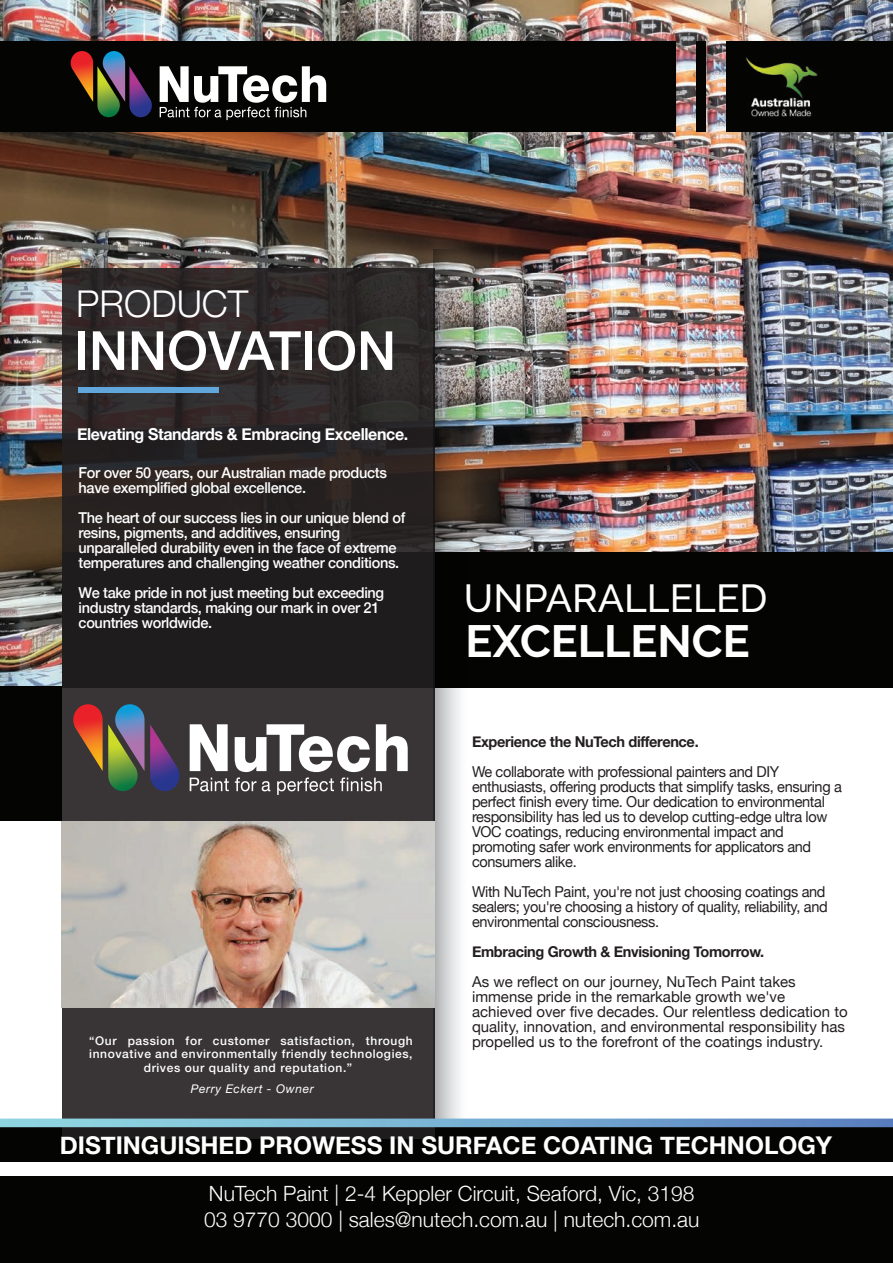
<style>
.page{position:relative;width:893px;height:1263px;background:#fff}
.page>*{position:absolute;margin:0;border:0;box-sizing:border-box;transform-origin:0 0}
.t1{font:500 54px "Helvetica Neue";color:#fff}
.t2{font:700 45px "Raleway";color:#fff}
.t3{font:500 39px "Raleway";color:#fff}
.t4{font:300 36.9px "Helvetica Neue";color:#fff}
.t5{font:700 24.45px "Helvetica Neue";color:#fff}
.t6{font:300 21px/25.2px "Helvetica Neue";color:#fff}
.t7{font:700 16.5px "Helvetica Neue";letter-spacing:-.025em;color:#fff}
.t8{font:15px/15px "Helvetica Neue";letter-spacing:-.025em;color:#231f20}
.t9{font:500 15px/15px "Helvetica Neue";letter-spacing:-.025em;color:#fff}
.t10{font:15px/15px "Helvetica Neue";color:#231f20}
.t11{font:700 15px "Helvetica Neue";letter-spacing:-.025em;color:#231f20}
.t12{font:500 12px/14px "Helvetica Neue LT Std";letter-spacing:.05em;color:#fff;text-align:center}
.t13{font:italic 12px "Helvetica Neue LT Std";letter-spacing:.05em;color:#fff}
</style>
<div class="page">
<img style="left:0;top:0;width:893px;height:686px">
<div style="left:0;top:1127px;width:893px;height:136px;background:#040503"></div>
<div style="left:62px;top:552px;width:831px;height:136px;background:#040503"></div>
<div style="left:0;top:686px;width:62px;height:135px;background:#040503"></div>
<div style="left:62px;top:268px;width:373px;height:871px;background:linear-gradient(to right,#2d2829,#2d2929)"></div>
<svg style="left:434px;top:249px;width:33px;height:869px"></svg>
<div style="left:78px;top:387px;width:141px;height:5px;background:#62a7db"></div>
<img style="left:62px;top:821px;width:373px;height:186px">
<svg style="left:190px;top:778px;width:39px;height:13px"></svg>
<svg style="left:190px;top:724px;width:38px;height:47px"></svg>
<svg style="left:235px;top:724px;width:173px;height:71px"></svg>
<svg style="left:73px;top:704px;width:106px;height:87px;background:#625151"></svg>
<svg style="left:0;top:1118px;width:893px;height:9px;background:#7aafcf"></svg>
<div style="left:0;top:1162px;width:893px;height:14px;background:#fff"></div>
<div style="left:0;top:41px;width:675px;height:90px;background:#040503"></div>
<div style="left:696px;top:41px;width:10px;height:91px;background:#040503"></div>
<svg style="left:160px;top:66px;width:166px;height:54px"></svg>
<svg style="left:71px;top:51px;width:81px;height:66px"></svg>
<div style="left:726px;top:41px;width:167px;height:90px;background:#040503"></div>
<img style="left:745px;top:57px;width:73px;height:60px">
<h3 class="t4" style="left:76px;top:274px;width:174px">PRODUCT</h3>
<h1 class="t1" style="left:74px;top:307px;width:324px">INNOVATION</h1>
<p class="t7" style="left:77px;top:421px;width:333px">Elevating Standards &amp; Embracing Excellence.</p>
<p class="t9" style="left:79px;top:464px;width:310px">For over 50 years, our Australian made products have exemplified global excellence.</p>
<p class="t9" style="left:79px;top:509px;width:328px">The heart of our success lies in our unique blend of resins, pigments, and additives, ensuring unparalleled durability even in the face of extreme temperatures and challenging weather conditions.</p>
<p class="t9" style="left:79px;top:584px;width:307px">We take pride in not just meeting but exceeding industry standards, making our mark in over 21 countries worldwide.</p>
<p class="t12" style="left:89px;top:1033px;width:325px">“Our passion for customer satisfaction, through innovative and environmentally friendly technologies, drives our quality and reputation.”</p>
<p class="t13" style="left:191px;top:1081px;width:125px">Perry Eckert - Owner</p>
<h3 class="t3" style="left:464px;top:576px;width:305px">UNPARALLELED</h3>
<h2 class="t2" style="left:465px;top:615px;width:286px">EXCELLENCE</h2>
<p class="t11" style="left:472px;top:730px;width:228px">Experience the NuTech difference.</p>
<p class="t8" style="left:472px;top:765px;width:371px">We collaborate with professional painters and DIY enthusiasts, offering products that simplify tasks, ensuring a perfect finish every time. Our dedication to environmental responsibility has led us to develop cutting-edge ultra low VOC coatings, reducing environmental impact and promoting safer work environments for applicators and consumers alike.</p>
<p class="t8" style="left:472px;top:885px;width:357px">With NuTech Paint, you're not just choosing coatings and sealers; you're choosing a history of quality, reliability, and environmental consciousness.</p>
<p class="t11" style="left:472px;top:940px;width:294px">Embracing Growth &amp; Envisioning Tomorrow.</p>
<p class="t10" style="left:472px;top:975px;width:377px">As we reflect on our journey, NuTech Paint takes immense pride in the remarkable growth we've achieved over five decades. Our relentless dedication to quality, innovation, and environmental responsibility has propelled us to the forefront of the coatings industry.</p>
<h3 class="t5" style="left:60px;top:1126px;width:774px">DISTINGUISHED PROWESS IN SURFACE COATING TECHNOLOGY</h3>
<h3 class="t6" style="left:204px;top:1180px;width:497px">NuTech Paint | 2-4 Keppler Circuit, Seaford, Vic, 3198<br>03 9770 3000 | sales@nutech.com.au | nutech.com.au</h3>
</div>
